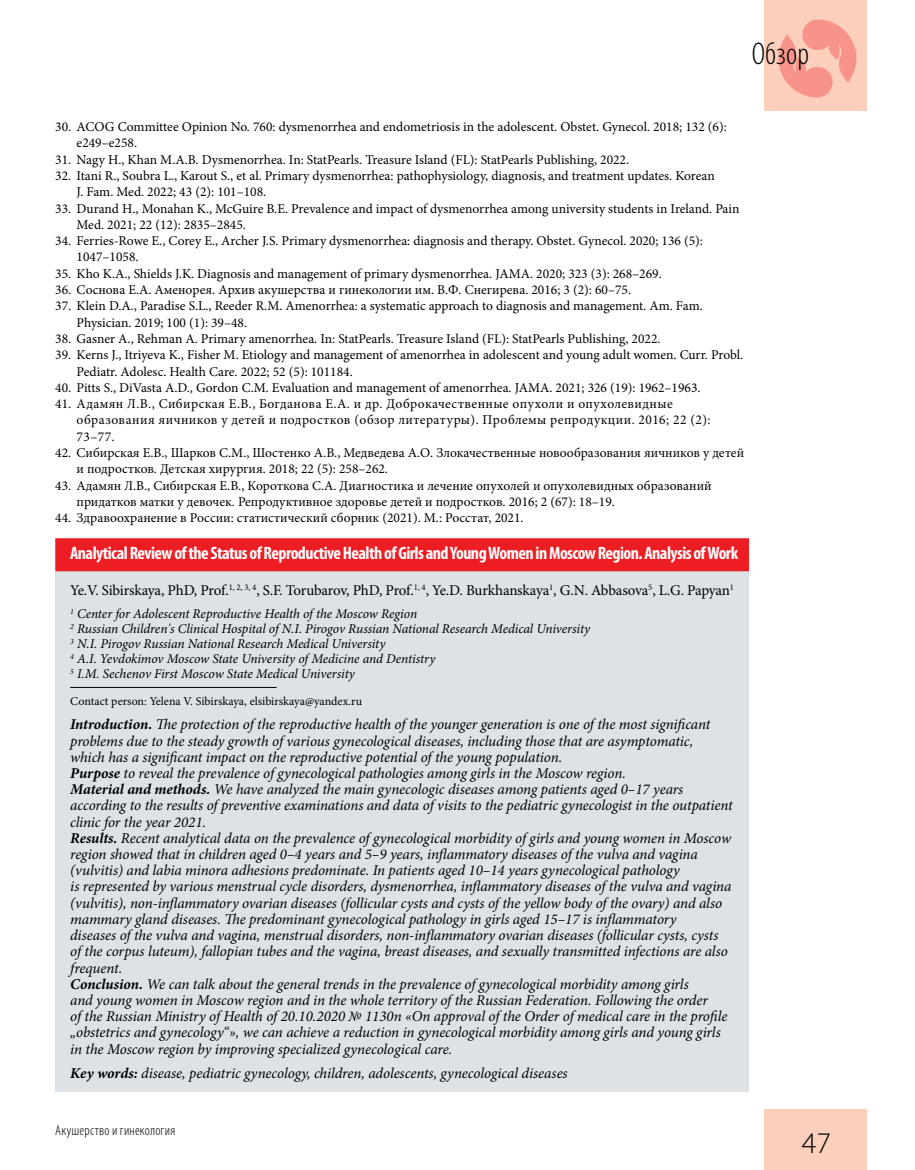
<style>
.page{position:relative;width:915px;height:1170px;background:#fff}
.page>*{position:absolute;margin:0;border:0;box-sizing:border-box;transform-origin:0 0}
.t1{font:300 condensed 31.5px "Myriad Pro";letter-spacing:.005em;color:#000}
.t2{font:300 30px "Myriad Pro";color:#000}
.t3{font:700 condensed 18px "Myriad Pro";letter-spacing:-.03em;color:#fff}
.t4{font:italic 15px/16.2px "Minion Pro";letter-spacing:-.005em;color:#000}
.t5{font:15px "Minion Pro";letter-spacing:-.015em;color:#000}
.t6{font:300 condensed 14.25px "Myriad Pro";letter-spacing:.015em;color:#000}
.t7{font:13.5px/16.4px "Minion Pro";color:#000}
.t8{font:italic 13.5px/15px "Minion Pro";letter-spacing:-.01em;color:#000}
.t9{font:13.5px/16.4px "Minion Pro";letter-spacing:.03em;color:#000}
.t10{font:12px "Minion Pro";letter-spacing:-.005em;color:#000}
.s1{font-weight:700}
</style>
<div class="page">
<div style="left:764px;top:0;width:102px;height:111px;background:#fccebc"></div>
<div style="left:764px;top:1108px;width:102px;height:61px;background:#fccebc"></div>
<svg style="left:778px;top:19px;width:79px;height:79px"></svg>
<div style="left:55px;top:538px;width:693px;height:553px;background:#dde2e6"></div>
<div style="left:55px;top:538px;width:693px;height:33px;background:#ed1d24"></div>
<hr style="left:70px;top:687px;width:206px;height:1px;background:#000">
<h1 class="t1" style="left:751px;top:35px;width:59px">Обзор</h1>
<p class="t7" style="left:77px;top:119px;width:651px;text-indent:-21px">30. ACOG Committee Opinion No. 760: dysmenorrhea and endometriosis in the adolescent. Obstet. Gynecol. 2018; 132 (6): e249–e258.</p>
<p class="t7" style="left:55px;top:151px;width:575px">31. Nagy H., Khan M.A.B. Dysmenorrhea. In: StatPearls. Treasure Island (FL): StatPearls Publishing, 2022.</p>
<p class="t7" style="left:77px;top:168px;width:639px;text-indent:-21px">32. Itani R., Soubra L., Karout S., et al. Primary dysmenorrhea: pathophysiology, diagnosis, and treatment updates. Korean<br>J. Fam. Med. 2022; 43 (2): 101–108.</p>
<p class="t7" style="left:77px;top:200px;width:664px;text-indent:-21px">33. Durand H., Monahan K., McGuire B.E. Prevalence and impact of dysmenorrhea among university students in Ireland. Pain<br>Med. 2021; 22 (12): 2835–2845.</p>
<p class="t7" style="left:77px;top:233px;width:627px;text-indent:-21px">34. Ferries-Rowe E., Corey E., Archer J.S. Primary dysmenorrhea: diagnosis and therapy. Obstet. Gynecol. 2020; 136 (5):<br>1047–1058.</p>
<p class="t7" style="left:55px;top:265px;width:607px">35. Kho K.A., Shields J.K. Diagnosis and management of primary dysmenorrhea. JAMA. 2020; 323 (3): 268–269.</p>
<p class="t7" style="left:55px;top:281px;width:577px">36. Соснова Е.А. Аменорея. Архив акушерства и гинекологии им. В.Ф. Снегирева. 2016; 3 (2): 60–75.</p>
<p class="t7" style="left:77px;top:298px;width:627px;text-indent:-21px">37. Klein D.A., Paradise S.L., Reeder R.M. Amenorrhea: a systematic approach to diagnosis and management. Am. Fam.<br>Physician. 2019; 100 (1): 39–48.</p>
<p class="t7" style="left:55px;top:330px;width:606px">38. Gasner A., Rehman A. Primary amenorrhea. In: StatPearls. Treasure Island (FL): StatPearls Publishing, 2022.</p>
<p class="t7" style="left:77px;top:347px;width:668px;text-indent:-21px">39. Kerns J., Itriyeva K., Fisher M. Etiology and management of amenorrhea in adolescent and young adult women. Curr. Probl.<br>Pediatr. Adolesc. Health Care. 2022; 52 (5): 101184.</p>
<p class="t7" style="left:55px;top:379px;width:646px">40. Pitts S., DiVasta A.D., Gordon C.M. Evaluation and management of amenorrhea. JAMA. 2021; 326 (19): 1962–1963.</p>
<p class="t9" style="left:77px;top:395px;width:635px;text-indent:-21px">41. Адамян Л.В., Сибирская Е.В., Богданова Е.А. и др. Доброкачественные опухоли и опухолевидные образования яичников у детей и подростков (обзор литературы). Проблемы репродукции. 2016; 22 (2):<br>73–77.</p>
<p class="t7" style="left:77px;top:444px;width:669px;text-indent:-21px">42. Сибирская Е.В., Шарков С.М., Шостенко А.В., Медведева А.О. Злокачественные новообразования яичников у детей и подростков. Детская хирургия. 2018; 22 (5): 258–262.</p>
<p class="t7" style="left:77px;top:477px;width:636px;text-indent:-21px">43. Адамян Л.В., Сибирская Е.В., Короткова С.А. Диагностика и лечение опухолей и опухолевидных образований придатков матки у девочек. Репродуктивное здоровье детей и подростков. 2016; 2 (67): 18–19.</p>
<p class="t7" style="left:55px;top:509px;width:469px">44. Здравоохранение в России: статистический сборник (2021). М.: Росстат, 2021.</p>
<p class="t3" style="left:70px;top:541px;width:669px">Analytical Review of the Status of Reproductive Health of Girls and Young Women in Moscow Region. Analysis of Work</p>
<p class="t5" style="left:70px;top:580px;width:665px">Ye.V. Sibirskaya, PhD, Prof.<sup>1,</sup> <sup>2,</sup> <sup>3,</sup> <sup>4</sup>, S.F. Torubarov, PhD, Prof.<sup>1,</sup> <sup>4</sup>, Ye.D. Burkhanskaya<sup>1</sup>, G.N. Abbasova<sup>5</sup>, L.G. Papyan<sup>1</sup></p>
<p class="t8" style="left:70px;top:606px;width:521px"><sup>1</sup> Center for Adolescent Reproductive Health of the Moscow Region<br><sup>2</sup> Russian Children's Clinical Hospital of N.I. Pirogov Russian National Research Medical University <sup>3</sup> N.I. Pirogov Russian National Research Medical University<br><sup>4</sup> A.I. Yevdokimov Moscow State University of Medicine and Dentistry<br><sup>5</sup> I.M. Sechenov First Moscow State Medical University</p>
<p class="t10" style="left:70px;top:692px;width:293px">Contact person: Yelena V. Sibirskaya, elsibirskaya@yandex.ru</p>
<p class="t4" style="left:70px;top:716px;width:663px"><span class="s1">Introduction.</span> The protection of the reproductive health of the younger generation is one of the most significant problems due to the steady growth of various gynecological diseases, including those that are asymptomatic,<br>which has a significant impact on the reproductive potential of the young population.<br><span class="s1">Purpose</span> to reveal the prevalence of gynecological pathologies among girls in the Moscow region.<br><span class="s1">Material and methods.</span> We have analyzed the main gynecologic diseases among patients aged 0–17 years according to the results of preventive examinations and data of visits to the pediatric gynecologist in the outpatient clinic for the year 2021.<br><span class="s1">Results.</span> Recent analytical data on the prevalence of gynecological morbidity of girls and young women in Moscow region showed that in children aged 0–4 years and 5–9 years, inflammatory diseases of the vulva and vagina (vulvitis) and labia minora adhesions predominate. In patients aged 10–14 years gynecological pathology<br>is represented by various menstrual cycle disorders, dysmenorrhea, inflammatory diseases of the vulva and vagina (vulvitis), non-inflammatory ovarian diseases (follicular cysts and cysts of the yellow body of the ovary) and also mammary gland diseases. The predominant gynecological pathology in girls aged 15–17 is inflammatory<br>diseases of the vulva and vagina, menstrual disorders, non-inflammatory ovarian diseases (follicular cysts, cysts of the corpus luteum), fallopian tubes and the vagina, breast diseases, and sexually transmitted infections are also frequent.<br><span class="s1">Conclusion.</span> We can talk about the general trends in the prevalence of gynecological morbidity among girls<br>and young women in Moscow region and in the whole territory of the Russian Federation. Following the order<br>of the Russian Ministry of Health of 20.10.2020 № 1130n «On approval of the Order of medical care in the profile „obstetrics and gynecology“», we can achieve a reduction in gynecological morbidity among girls and young girls in the Moscow region by improving specialized gynecological care.</p>
<p class="t4" style="left:70px;top:1065px;width:498px"><span class="s1">Key words:</span> disease, pediatric gynecology, children, adolescents, gynecological diseases</p>
<p class="t6" style="left:55px;top:1121px;width:121px">Акушерство и гинекология</p>
<h2 class="t2" style="left:801px;top:1126px;width:31px">47</h2>
</div>
